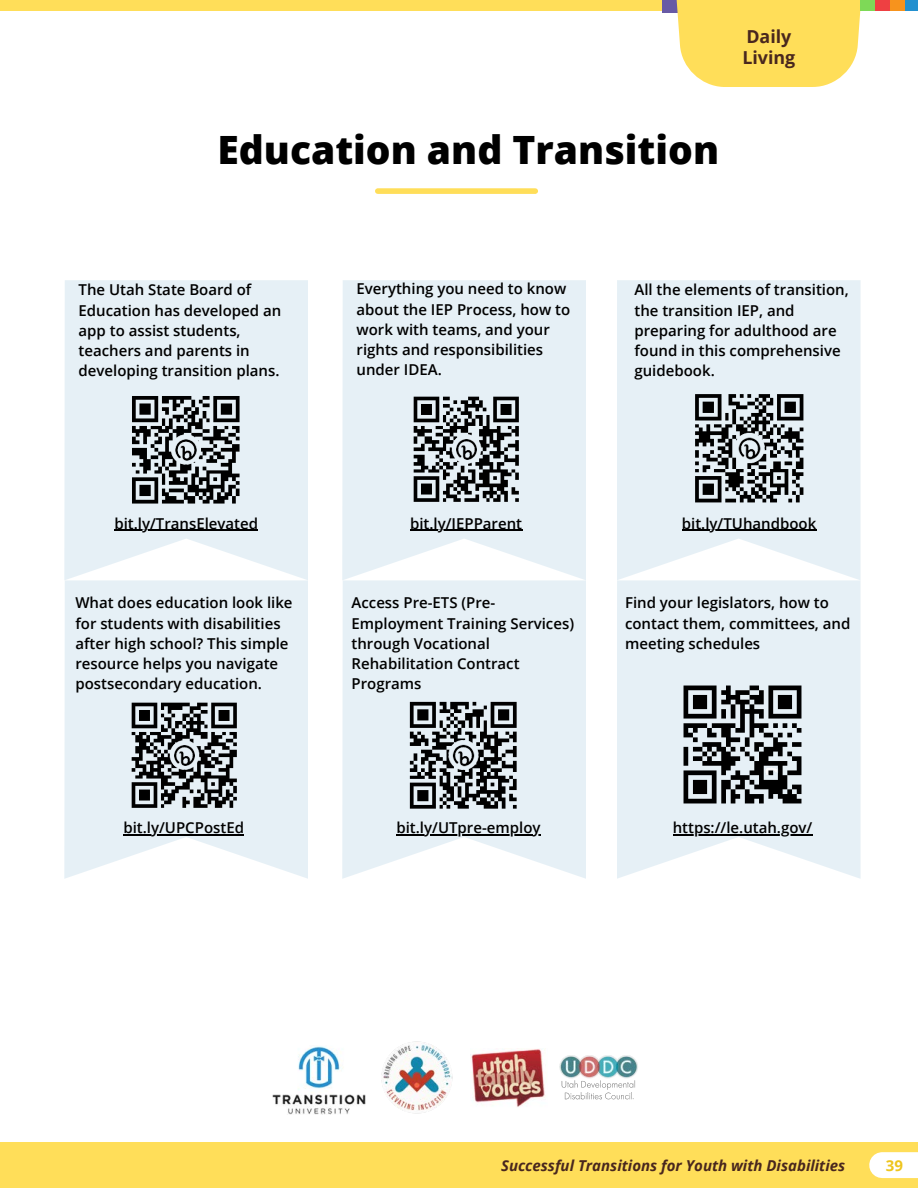
<style>
.page{position:relative;width:918px;height:1188px;background:#fff}
.page>*{position:absolute;margin:0;border:0;box-sizing:border-box;transform-origin:0 0}
.t1{font:800 39px "Open Sans";color:#000}
.t2{font:700 17.85px/21.3px "Open Sans";color:#49271e}
.t3{font:600 15px/20.2px "Open Sans";color:#000}
.t4{font:italic 700 15px "Open Sans";color:#49271e}
.t5{font:700 15px "Open Sans";color:#eec51d}
</style>
<div class="page">
<div style="left:0;top:1142px;width:918px;height:46px;background:#ffde59"></div>
<div style="left:882px;top:1152px;width:36px;height:26px;background:#fff"></div>
<div style="left:0;top:0;width:918px;height:11px;background:#ffde59"></div>
<div style="left:662px;top:0;width:26px;height:13px;background:#685aa5"></div>
<div style="left:672px;top:0;width:193px;height:87px;background:#ffde59"></div>
<div style="left:861px;top:0;width:57px;height:11px;background:#7ed957"></div>
<div style="left:876px;top:0;width:42px;height:11px;background:#ee4042"></div>
<div style="left:891px;top:0;width:27px;height:11px;background:#f7931d"></div>
<div style="left:906px;top:0;width:12px;height:11px;background:#2390cf"></div>
<div style="left:378px;top:188px;width:157px;height:6px;background:#ffde59"></div>
<svg style="left:64px;top:280px;width:244px;height:300px;background:#e7f0f6"></svg>
<svg style="left:342px;top:280px;width:244px;height:300px;background:#e7f0f6"></svg>
<svg style="left:617px;top:280px;width:244px;height:300px;background:#e7f0f6"></svg>
<svg style="left:64px;top:580px;width:244px;height:299px;background:#e8f1f6"></svg>
<svg style="left:342px;top:580px;width:244px;height:299px;background:#e8f1f6"></svg>
<svg style="left:617px;top:580px;width:244px;height:299px;background:#e8f1f6"></svg>
<img style="left:129px;top:394px;width:114px;height:112px">
<img style="left:411px;top:394px;width:109px;height:110px">
<img style="left:693px;top:392px;width:112px;height:112px">
<img style="left:129px;top:699px;width:109px;height:111px">
<img style="left:407px;top:699px;width:111px;height:113px">
<img style="left:272px;top:1046px;width:93px;height:69px">
<img style="left:559px;top:1055px;width:79px;height:45px">
<img style="left:381px;top:1041px;width:72px;height:73px">
<img style="left:470px;top:1049px;width:76px;height:58px">
<img style="left:668px;top:669px;width:149px;height:150px">
<hr style="left:123px;top:834px;width:121px;height:2px;background:#000">
<hr style="left:396px;top:834px;width:145px;height:2px;background:#000">
<hr style="left:114px;top:530px;width:144px;height:1px;background:#000">
<hr style="left:410px;top:530px;width:112px;height:1px;background:#000">
<hr style="left:682px;top:530px;width:134px;height:1px;background:#000">
<hr style="left:673px;top:834px;width:140px;height:2px;background:#000">
<h1 class="t1" style="left:218px;top:123px;width:503px">Education and Transition</h1>
<p class="t2" style="left:742px;top:25px;width:54px">Daily<br>Living</p>
<p class="t3" style="left:79px;top:279px;width:204px">The Utah State Board of<br>Education has developed an app to assist students, teachers and parents in developing transition plans.</p>
<p class="t3" style="left:357px;top:278px;width:215px">Everything you need to know about the IEP Process, how to work with teams, and your rights and responsibilities under IDEA.</p>
<p class="t3" style="left:634px;top:279px;width:216px">All the elements of transition, the transition IEP, and preparing for adulthood are found in this comprehensive guidebook.</p>
<p class="t3" style="left:114px;top:513px;width:145px">bit.ly/TransElevated</p>
<p class="t3" style="left:410px;top:513px;width:114px">bit.ly/IEPParent</p>
<p class="t3" style="left:682px;top:513px;width:136px">bit.ly/TUhandbook</p>
<p class="t3" style="left:75px;top:592px;width:219px">What does education look like for students with disabilities after high school? This simple resource helps you navigate postsecondary education.</p>
<p class="t3" style="left:352px;top:592px;width:224px">Access Pre-ETS (Pre-<br>Employment Training Services) through Vocational<br>Rehabilitation Contract<br>Programs</p>
<p class="t3" style="left:625px;top:592px;width:227px">Find your legislators, how to contact them, committees, and meeting schedules</p>
<p class="t3" style="left:123px;top:817px;width:122px">bit.ly/UPCPostEd</p>
<p class="t3" style="left:396px;top:817px;width:146px">bit.ly/UTpre-employ</p>
<p class="t3" style="left:673px;top:817px;width:141px">https://le.utah.gov/</p>
<p class="t4" style="left:501px;top:1155px;width:346px">Successful Transitions for Youth with Disabilities</p>
<p class="t5" style="left:886px;top:1155px;width:19px">39</p>
</div>
